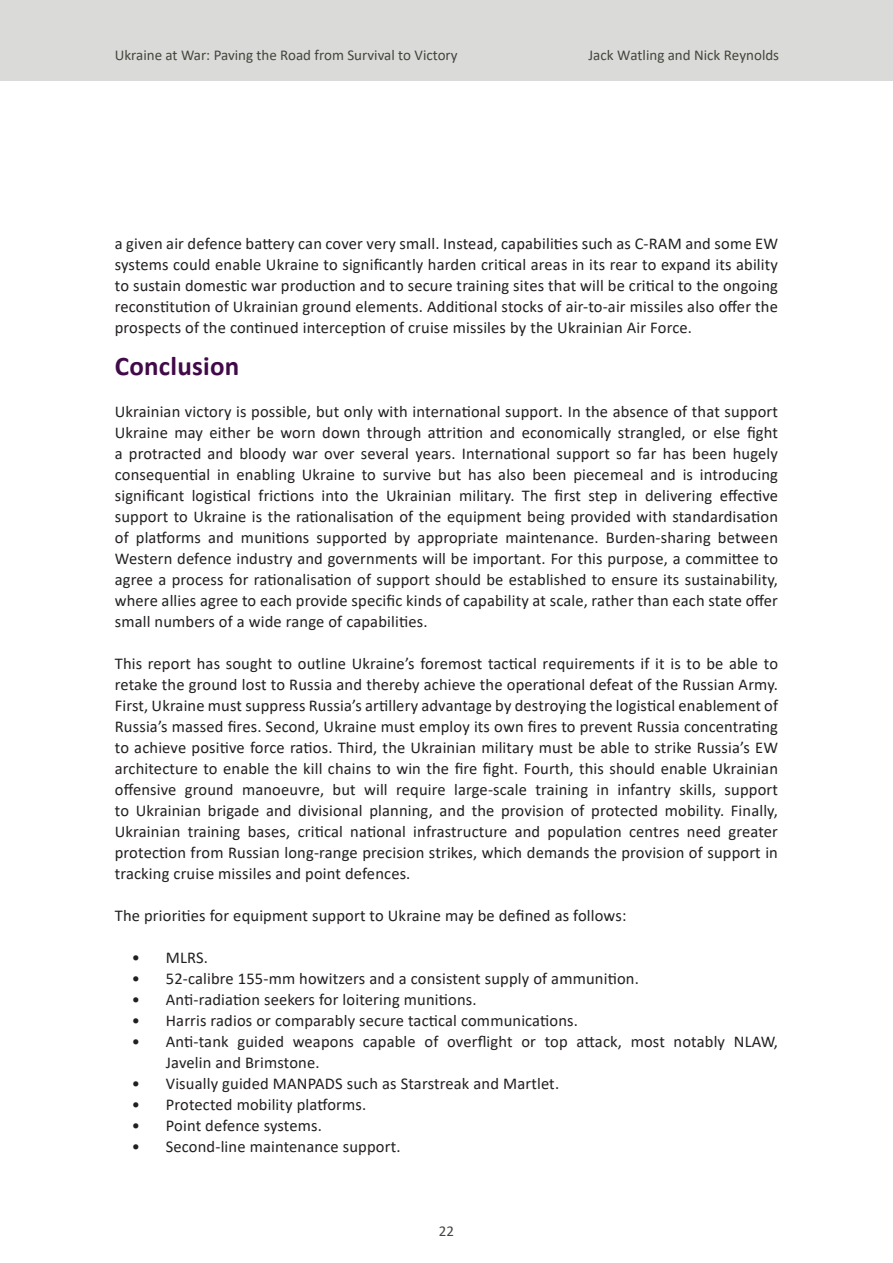
<style>
.page{position:relative;width:893px;height:1263px;background:#fff}
.page>*{position:absolute;margin:0;border:0;box-sizing:border-box;transform-origin:0 0}
.t1{font:700 27px "Calibri";letter-spacing:.01em;color:#410a48}
.t2{font:16.5px/21px "Calibri";letter-spacing:.01em;color:#231f20;text-align:justify}
.t3{font:15px "Calibri";color:#43453d}
</style>
<div class="page">
<div style="left:0;top:0;width:893px;height:81px;background:#dadad8"></div>
<p class="t3" style="left:115px;top:44px;width:344px">Ukraine at War: Paving the Road from Survival to Victory</p>
<p class="t3" style="left:588px;top:44px;width:192px">Jack Watling and Nick Reynolds</p>
<p class="t2" style="left:115px;top:232px;width:665px">a given air defence battery can cover very small. Instead, capabilities such as C-RAM and some EW systems could enable Ukraine to significantly harden critical areas in its rear to expand its ability to sustain domestic war production and to secure training sites that will be critical to the ongoing reconstitution of Ukrainian ground elements. Additional stocks of air-to-air missiles also offer the prospects of the continued interception of cruise missiles by the Ukrainian Air Force.</p>
<h2 class="t1" style="left:115px;top:346px;width:126px">Conclusion</h2>
<p class="t2" style="left:115px;top:400px;width:665px">Ukrainian victory is possible, but only with international support. In the absence of that support Ukraine may either be worn down through attrition and economically strangled, or else fight a protracted and bloody war over several years. International support so far has been hugely consequential in enabling Ukraine to survive but has also been piecemeal and is introducing significant logistical frictions into the Ukrainian military. The first step in delivering effective support to Ukraine is the rationalisation of the equipment being provided with standardisation of platforms and munitions supported by appropriate maintenance. Burden-sharing between Western defence industry and governments will be important. For this purpose, a committee to agree a process for rationalisation of support should be established to ensure its sustainability, where allies agree to each provide specific kinds of capability at scale, rather than each state offer small numbers of a wide range of capabilities.</p>
<p class="t2" style="left:115px;top:652px;width:665px">This report has sought to outline Ukraine’s foremost tactical requirements if it is to be able to retake the ground lost to Russia and thereby achieve the operational defeat of the Russian Army.<br>First, Ukraine must suppress Russia’s artillery advantage by destroying the logistical enablement of Russia’s massed fires. Second, Ukraine must employ its own fires to prevent Russia concentrating to achieve positive force ratios. Third, the Ukrainian military must be able to strike Russia’s EW architecture to enable the kill chains to win the fire fight. Fourth, this should enable Ukrainian offensive ground manoeuvre, but will require large-scale training in infantry skills, support to Ukrainian brigade and divisional planning, and the provision of protected mobility. Finally, Ukrainian training bases, critical national infrastructure and population centres need greater protection from Russian long-range precision strikes, which demands the provision of support in tracking cruise missiles and point defences.</p>
<p class="t2" style="left:115px;top:904px;width:513px">The priorities for equipment support to Ukraine may be defined as follows:</p>
<p class="t2" style="left:132px;top:946px;width:78px">• MLRS.</p>
<p class="t2" style="left:132px;top:967px;width:509px">• 52-calibre 155-mm howitzers and a consistent supply of ammunition.</p>
<p class="t2" style="left:132px;top:988px;width:346px">• Anti-radiation seekers for loitering munitions.</p>
<p class="t2" style="left:132px;top:1009px;width:448px">• Harris radios or comparably secure tactical communications.</p>
<p class="t2" style="left:166px;top:1030px;width:614px;text-indent:-34px">• Anti-tank guided weapons capable of overflight or top attack, most notably NLAW,<br>Javelin and Brimstone.</p>
<p class="t2" style="left:132px;top:1072px;width:429px">• Visually guided MANPADS such as Starstreak and Martlet.</p>
<p class="t2" style="left:132px;top:1093px;width:236px">• Protected mobility platforms.</p>
<p class="t2" style="left:132px;top:1114px;width:192px">• Point defence systems.</p>
<p class="t2" style="left:132px;top:1135px;width:270px">• Second-line maintenance support.</p>
<p class="t3" style="left:439px;top:1220px;width:17px">22</p>
</div>
